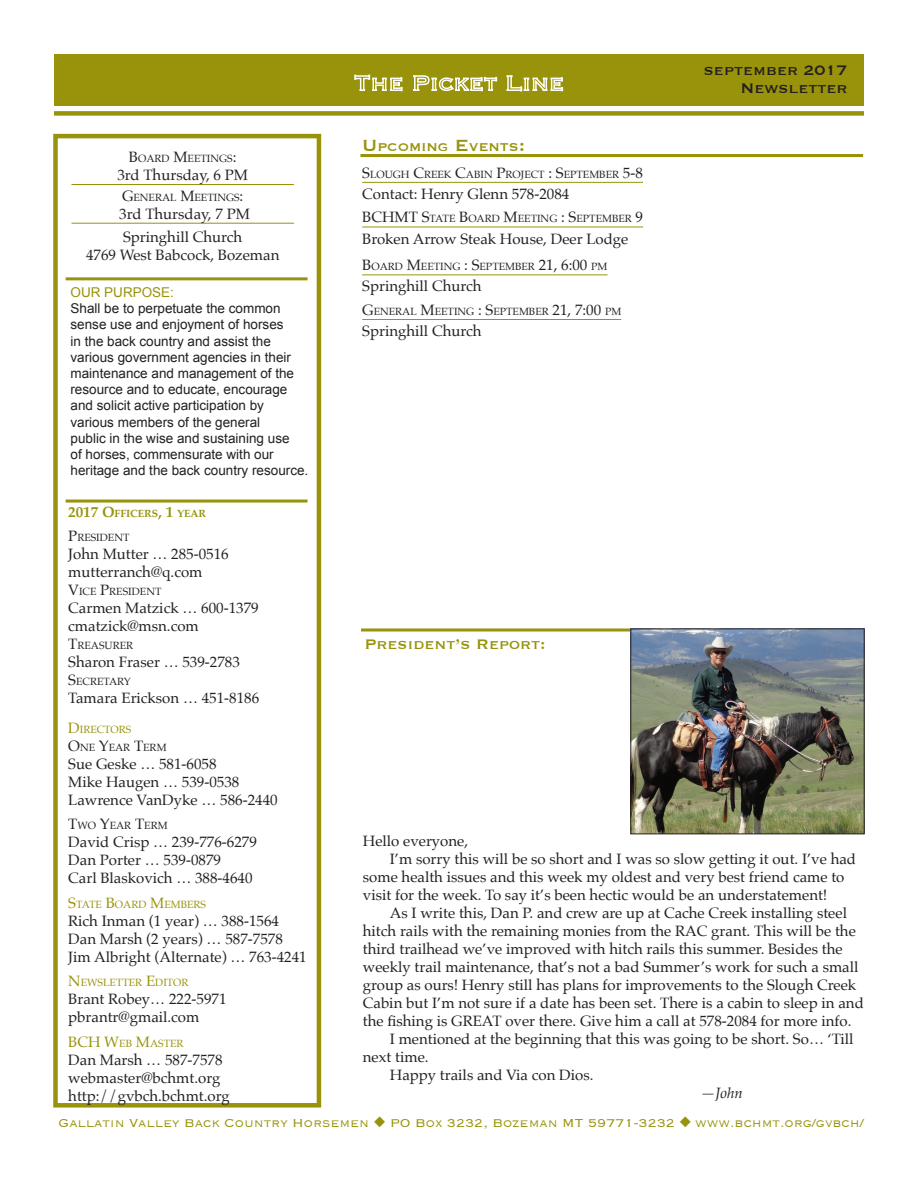
<style>
.page{position:relative;width:918px;height:1188px;background:#fff}
.page>*{position:absolute;margin:0;border:0;box-sizing:border-box;transform-origin:0 0}
.t1{font:18px "Copperplate";color:#231f20}
.t2{font:18px "Copperplate";color:#98930a}
.pres_note{font:15px/18px "Palatino";color:#231f20}
.calendar_event_PLACE{font:15px "Palatino";color:#231f20}
.t3{font:300 15px "Copperplate";letter-spacing:-.005em;color:#98930a}
.gvbch_minutes{font:15px "Palatino";color:#231f20}
.calendar_event{font:15px "Palatino";color:#231f20}
.pres_note-2{font:italic 15px "Palatino";color:#231f20}
.t4{font:14.7px "Copperplate";color:#98930a}
.t5{font:13.5px/16.2px "Arial";color:#231f20}
.t6{font:13.5px "Arial";color:#98930a}
.calendar_event-2{font:10.5px "Palatino";color:#231f20}
.t7{font:10.5px "Palatino";color:#98930a}
.t8{font:700 10.5px "Palatino";color:#98930a}
.gvbch_minutes-2{font:10.5px "Palatino";color:#231f20}
.s1{font-size:15px}
.s2{font-size:21px}
</style>
<div class="page">
<hr style="left:362px;top:182px;width:281px;height:1px;background:#98930a">
<hr style="left:362px;top:227px;width:281px;height:1px;background:#98930a">
<hr style="left:362px;top:275px;width:245px;height:1px;background:#98930a">
<hr style="left:362px;top:319px;width:259px;height:1px;background:#98930a">
<hr style="left:66px;top:500px;width:242px;height:3px;background:#98930a">
<hr style="left:66px;top:277px;width:242px;height:3px;background:#98930a">
<div style="left:53px;top:134px;width:268px;height:974px;border:4px solid #98930a"></div>
<hr style="left:71px;top:184px;width:223px;height:1px;background:#98930a">
<hr style="left:71px;top:223px;width:223px;height:1px;background:#98930a">
<div style="left:54px;top:54px;width:810px;height:52px;background:#98930a"></div>
<div style="left:54px;top:111px;width:810px;height:5px;background:#98930a"></div>
<svg style="left:354px;top:74px;width:49px;height:18px"></svg>
<svg style="left:413px;top:75px;width:85px;height:17px"></svg>
<svg style="left:506px;top:75px;width:58px;height:17px"></svg>
<hr style="left:360px;top:154px;width:503px;height:3px;background:#98930a">
<svg style="left:361px;top:628px;width:269px;height:4px"></svg>
<img style="left:632px;top:630px;width:231px;height:202px">
<div style="left:630px;top:628px;width:235px;height:206px;border:1px solid #231f20"></div>
<p class="calendar_event-2" style="left:129px;top:149px;width:109px"><span class="s1">B</span>OARD <span class="s1">M</span>EETINGS<span class="s1">:</span></p>
<p class="pres_note" style="left:117px;top:166px;width:132px">3rd Thursday, 6 PM</p>
<p class="calendar_event-2" style="left:122px;top:188px;width:123px"><span class="s1">G</span>ENERAL <span class="s1">M</span>EETINGS<span class="s1">:</span></p>
<p class="pres_note" style="left:119px;top:204px;width:132px">3rd Thursday, 7 PM</p>
<p class="pres_note" style="left:123px;top:227px;width:121px">Springhill Church</p>
<p class="pres_note" style="left:86px;top:245px;width:195px">4769 West Babcock, Bozeman</p>
<p class="t6" style="left:70px;top:283px;width:105px">OUR PURPOSE:</p>
<p class="t5" style="left:70px;top:300px;width:239px">Shall be to perpetuate the common sense use and enjoyment of horses<br>in the back country and assist the various government agencies in their maintenance and management of the resource and to educate, encourage and solicit active participation by various members of the general<br>public in the wise and sustaining use<br>of horses, commensurate with our heritage and the back country resource.</p>
<p class="t8" style="left:68px;top:505px;width:139px"><span class="s1">2017 O</span>FFICERS<span class="s1">, 1</span> YEAR</p>
<p class="calendar_event-2" style="left:68px;top:528px;width:63px"><span class="s1">P</span>RESIDENT</p>
<p class="pres_note" style="left:68px;top:545px;width:162px">John Mutter … 285-0516</p>
<p class="pres_note" style="left:68px;top:563px;width:136px">mutterranch@q.com</p>
<p class="calendar_event-2" style="left:68px;top:582px;width:95px"><span class="s1">V</span>ICE <span class="s1">P</span>RESIDENT</p>
<p class="pres_note" style="left:68px;top:599px;width:192px">Carmen Matzick … 600-1379</p>
<p class="pres_note" style="left:68px;top:617px;width:132px">cmatzick@msn.com</p>
<p class="calendar_event-2" style="left:68px;top:636px;width:66px"><span class="s1">T</span>REASURER</p>
<p class="gvbch_minutes" style="left:68px;top:649px;width:173px">Sharon Fraser … 539-2783</p>
<p class="gvbch_minutes-2" style="left:68px;top:672px;width:64px"><span class="s1">S</span>ECRETARY</p>
<p class="gvbch_minutes" style="left:68px;top:685px;width:192px">Tamara Erickson … 451-8186</p>
<p class="t7" style="left:68px;top:720px;width:64px"><span class="s1">D</span>IRECTORS</p>
<p class="calendar_event-2" style="left:68px;top:738px;width:100px"><span class="s1">O</span>NE <span class="s1">Y</span>EAR <span class="s1">T</span>ERM</p>
<p class="pres_note" style="left:68px;top:754px;width:150px">Sue Geske … 581-6058</p>
<p class="pres_note" style="left:68px;top:772px;width:173px">Mike Haugen … 539-0538</p>
<p class="pres_note" style="left:68px;top:790px;width:211px">Lawrence VanDyke … 586-2440</p>
<p class="calendar_event-2" style="left:68px;top:817px;width:101px"><span class="s1">T</span>WO <span class="s1">Y</span>EAR <span class="s1">T</span>ERM</p>
<p class="pres_note" style="left:68px;top:833px;width:190px">David Crisp … 239-776-6279</p>
<p class="pres_note" style="left:68px;top:851px;width:154px">Dan Porter … 539-0879</p>
<p class="pres_note" style="left:68px;top:869px;width:186px">Carl Blaskovich … 388-4640</p>
<p class="t7" style="left:68px;top:895px;width:139px"><span class="s1">S</span>TATE <span class="s1">B</span>OARD <span class="s1">M</span>EMBERS</p>
<p class="pres_note" style="left:68px;top:911px;width:212px">Rich Inman (1 year) … 388-1564</p>
<p class="pres_note" style="left:68px;top:929px;width:216px">Dan Marsh (2 years) … 587-7578</p>
<p class="pres_note" style="left:68px;top:947px;width:240px">Jim Albright (Alternate) … 763-4241</p>
<p class="t7" style="left:68px;top:974px;width:122px"><span class="s1">N</span>EWSLETTER <span class="s1">E</span>DITOR</p>
<p class="pres_note" style="left:68px;top:990px;width:160px">Brant Robey… 222-5971</p>
<p class="pres_note" style="left:68px;top:1008px;width:133px">pbrantr@gmail.com</p>
<p class="t7" style="left:68px;top:1034px;width:117px"><span class="s1">BCH W</span>EB <span class="s1">M</span>ASTER</p>
<p class="pres_note" style="left:68px;top:1050px;width:156px">Dan Marsh … 587-7578</p>
<p class="pres_note" style="left:68px;top:1068px;width:154px">webmaster@bchmt.org</p>
<p class="pres_note" style="left:68px;top:1086px;width:163px">http://gvbch.bchmt.org</p>
<p class="t4" style="left:362px;top:137px;width:164px"><span class="s2">U</span>pcoming <span class="s2">E</span>vents<span class="s2">:</span></p>
<p class="calendar_event-2" style="left:362px;top:165px;width:282px"><span class="s1">S</span>LOUGH <span class="s1">C</span>REEK <span class="s1">C</span>ABIN <span class="s1">P</span>ROJECT <span class="s1">: S</span>EPTEMBER <span class="s1">5-8</span></p>
<p class="calendar_event_PLACE" style="left:362px;top:181px;width:209px">Contact: Henry Glenn 578-2084</p>
<p class="calendar_event" style="left:362px;top:205px;width:33px">BCHMT</p>
<p class="calendar_event-2" style="left:422px;top:210px;width:223px"><span class="s1">S</span>TATE <span class="s1">B</span>OARD <span class="s1">M</span>EETING <span class="s1">: S</span>EPTEMBER <span class="s1">9</span></p>
<p class="calendar_event_PLACE" style="left:362px;top:226px;width:268px">Broken Arrow Steak House, Deer Lodge</p>
<p class="calendar_event-2" style="left:362px;top:258px;width:247px"><span class="s1">B</span>OARD <span class="s1">M</span>EETING <span class="s1">: S</span>EPTEMBER <span class="s1">21, 6:00</span> PM</p>
<p class="calendar_event_PLACE" style="left:362px;top:274px;width:121px">Springhill Church</p>
<p class="calendar_event-2" style="left:362px;top:303px;width:261px"><span class="s1">G</span>ENERAL <span class="s1">M</span>EETING <span class="s1">: S</span>EPTEMBER <span class="s1">21, 7:00</span> PM</p>
<p class="calendar_event_PLACE" style="left:362px;top:318px;width:121px">Springhill Church</p>
<p class="t1" style="left:704px;top:59px;width:145px">september 2017</p>
<p class="t1" style="left:740px;top:77px;width:109px">Newsletter</p>
<p class="t2" style="left:365px;top:633px;width:183px">President’s Report:</p>
<p class="pres_note" style="left:363px;top:832px;width:107px">Hello everyone,</p>
<p class="pres_note" style="left:363px;top:850px;width:495px;text-indent:27px">I’m sorry this will be so short and I was so slow getting it out. I’ve had some health issues and this week my oldest and very best friend came to visit for the week. To say it’s been hectic would be an understatement!</p>
<p class="pres_note" style="left:363px;top:904px;width:502px;text-indent:27px">As I write this, Dan P. and crew are up at Cache Creek installing steel hitch rails with the remaining monies from the RAC grant. This will be the third trailhead we’ve improved with hitch rails this summer. Besides the weekly trail maintenance, that’s not a bad Summer’s work for such a small group as ours! Henry still has plans for improvements to the Slough Creek Cabin but I’m not sure if a date has been set. There is a cabin to sleep in and the fishing is GREAT over there. Give him a call at 578-2084 for more info.</p>
<p class="pres_note" style="left:363px;top:1030px;width:492px;text-indent:27px">I mentioned at the beginning that this was going to be short. So… ‘Till next time.</p>
<p class="pres_note" style="left:390px;top:1066px;width:205px">Happy trails and Via con Dios.</p>
<p class="pres_note-2" style="left:700px;top:1080px;width:44px">—John</p>
<p class="t3" style="left:59px;top:1113px;width:807px">Gallatin Valley Back Country Horsemen ◆ PO Box 3232, Bozeman MT 59771-3232 ◆ www.bchmt.org/gvbch/</p>
</div>
